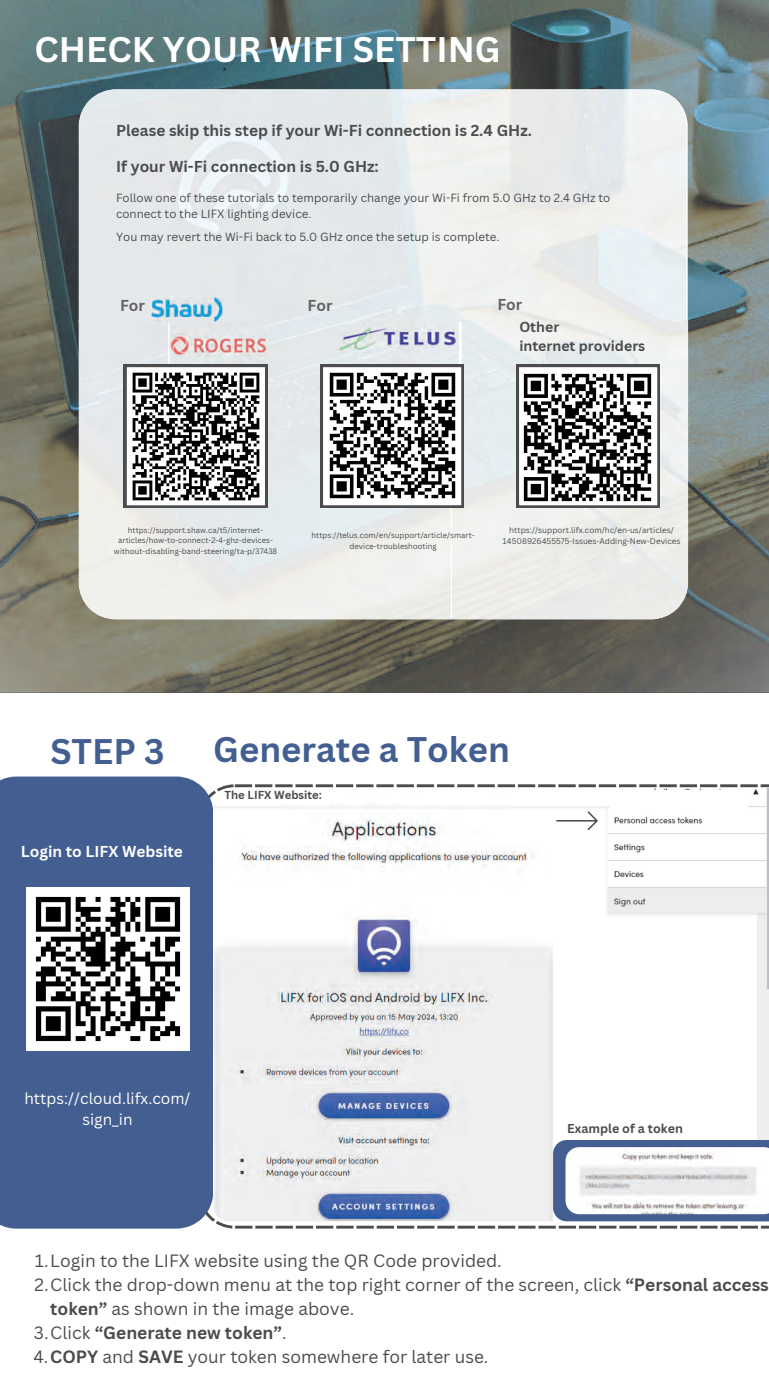
<style>
.page{position:relative;width:769px;height:1386px;background:#fff}
.page>*{position:absolute;margin:0;border:0;box-sizing:border-box;transform-origin:0 0}
.t1{font:700 34.65px "Canva Sans";color:#fff}
.t2{font:700 34.65px "Canva Sans";color:#435e91}
.t3{font:17.32px "Canva Sans";color:#4b4c4d}
.t4{font:700 17.32px "Canva Sans";color:#4b4c4d}
.t5{font:700 15.4px "Canva Sans";color:#4b4c4d}
.t6{font:15.4px/21px "Canva Sans";color:#fff;text-align:center}
.t7{font:700 15.4px "Canva Sans";color:#fcfdfe}
.t8{font:700 15.4px "Canva Sans";color:#636366}
.t9{font:700 14.17px/19.4px "Canva Sans";color:#4b4c4d}
.t10{font:700 12.42px "Canva Sans";color:#4b4c4d}
.t11{font:11.55px/15.9px "Canva Sans";color:#4b4c4d}
.t12{font:700 11.38px "Canva Sans";color:#4b4c4d}
.t13{font:8.05px/10.7px "Canva Sans";color:#4b4c4d;text-align:center}
.t14{font:7.7px/10.3px "Canva Sans";color:#4b4c4d;text-align:center}
.s1{font-weight:700}
.s2{font-weight:400}
</style>
<div class="page">
<img style="left:0;top:0;width:769px;height:693px">
<img style="left:78px;top:89px;width:608px;height:232px">
<img style="left:78px;top:321px;width:101px;height:298px">
<img style="left:248px;top:321px;width:100px;height:298px">
<img style="left:453px;top:321px;width:235px;height:298px">
<img style="left:179px;top:508px;width:69px;height:111px">
<img style="left:348px;top:508px;width:102px;height:111px">
<img style="left:337px;top:305px;width:121px;height:59px">
<img style="left:169px;top:318px;width:99px;height:55px">
<img style="left:151px;top:296px;width:72px;height:26px">
<img style="left:169px;top:318px;width:54px;height:4px">
<svg style="left:213px;top:784px;width:556px;height:444px"></svg>
<img style="left:213px;top:788px;width:358px;height:433px;border-radius:16px">
<img style="left:553px;top:788px;width:216px;height:434px">
<svg style="left:556px;top:811px;width:42px;height:19px"></svg>
<div style="left:0;top:777px;width:213px;height:452px;background:#435e91"></div>
<svg style="left:553px;top:1140px;width:216px;height:81px;background:#486294"></svg>
<img style="left:565px;top:1147px;width:204px;height:67px">
<svg style="left:608px;top:790px;width:141px;height:21px"></svg>
<svg style="left:124px;top:364px;width:143px;height:144px"></svg>
<svg style="left:320px;top:364px;width:144px;height:144px"></svg>
<svg style="left:516px;top:364px;width:144px;height:144px"></svg>
<img style="left:26px;top:888px;width:163px;height:162px">
<h1 class="t1" style="left:35px;top:25px;width:467px">CHECK YOUR WIFI SETTING</h1>
<p class="t5" style="left:116px;top:120px;width:417px">Please skip this step if your Wi-Fi connection is 2.4 GHz.</p>
<p class="t5" style="left:116px;top:156px;width:264px">If your Wi-Fi connection is 5.0 GHz:</p>
<p class="t11" style="left:116px;top:190px;width:496px">Follow one of these tutorials to temporarily change your Wi-Fi from 5.0 GHz to 2.4 GHz to connect to the LIFX lighting device.</p>
<p class="t11" style="left:116px;top:228px;width:385px">You may revert the Wi-Fi back to 5.0 GHz once the setup is complete.</p>
<p class="t8" style="left:120px;top:294px;width:27px">For</p>
<p class="t8" style="left:307px;top:294px;width:27px">For</p>
<p class="t8" style="left:497px;top:294px;width:27px">For</p>
<p class="t9" style="left:519px;top:316px;width:127px">Other<br>internet providers</p>
<p class="t14" style="left:114px;top:525px;width:165px">https://support.shaw.ca/t5/internet&shy;articles/how-to-connect-2-4-ghz-devices&shy;without-disabling-band-steering/ta-p/37438</p>
<p class="t14" style="left:311px;top:530px;width:165px">https://telus.com/en/support/article/smart&shy;device-troubleshooting</p>
<p class="t13" style="left:502px;top:525px;width:179px">https://support.lifx.com/hc/en-us/articles/<br>14508926455575-Issues-Adding-New-Devices</p>
<h1 class="t2" style="left:50px;top:727px;width:116px">STEP 3</h1>
<p class="t7" style="left:21px;top:841px;width:164px">Login to LIFX Website</p>
<h1 class="t2" style="left:213px;top:725px;width:298px">Generate a Token</h1>
<p class="t12" style="left:224px;top:787px;width:99px">The LIFX Website:</p>
<p class="t6" style="left:24px;top:1088px;width:168px">https://cloud.lifx.com/ sign_in</p>
<p class="t10" style="left:567px;top:1120px;width:117px">Example of a token</p>
<p class="t3" style="left:35px;top:1249px;width:468px">1.Login to the LIFX website using the QR Code provided.</p>
<p class="t3" style="left:34px;top:1273px;width:736px">2.Click the drop-down menu at the top right corner of the screen, click <span class="s1">“Personal access</span></p>
<p class="t3" style="left:50px;top:1297px;width:305px"><span class="s1">token”</span> as shown in the image above.</p>
<p class="t4" style="left:34px;top:1320px;width:254px"><span class="s2">3.Click</span> “Generate new token”<span class="s2">.</span></p>
<p class="t3" style="left:33px;top:1344px;width:456px">4.<span class="s1">COPY</span> and <span class="s1">SAVE</span> your token somewhere for later use.</p>
</div>
